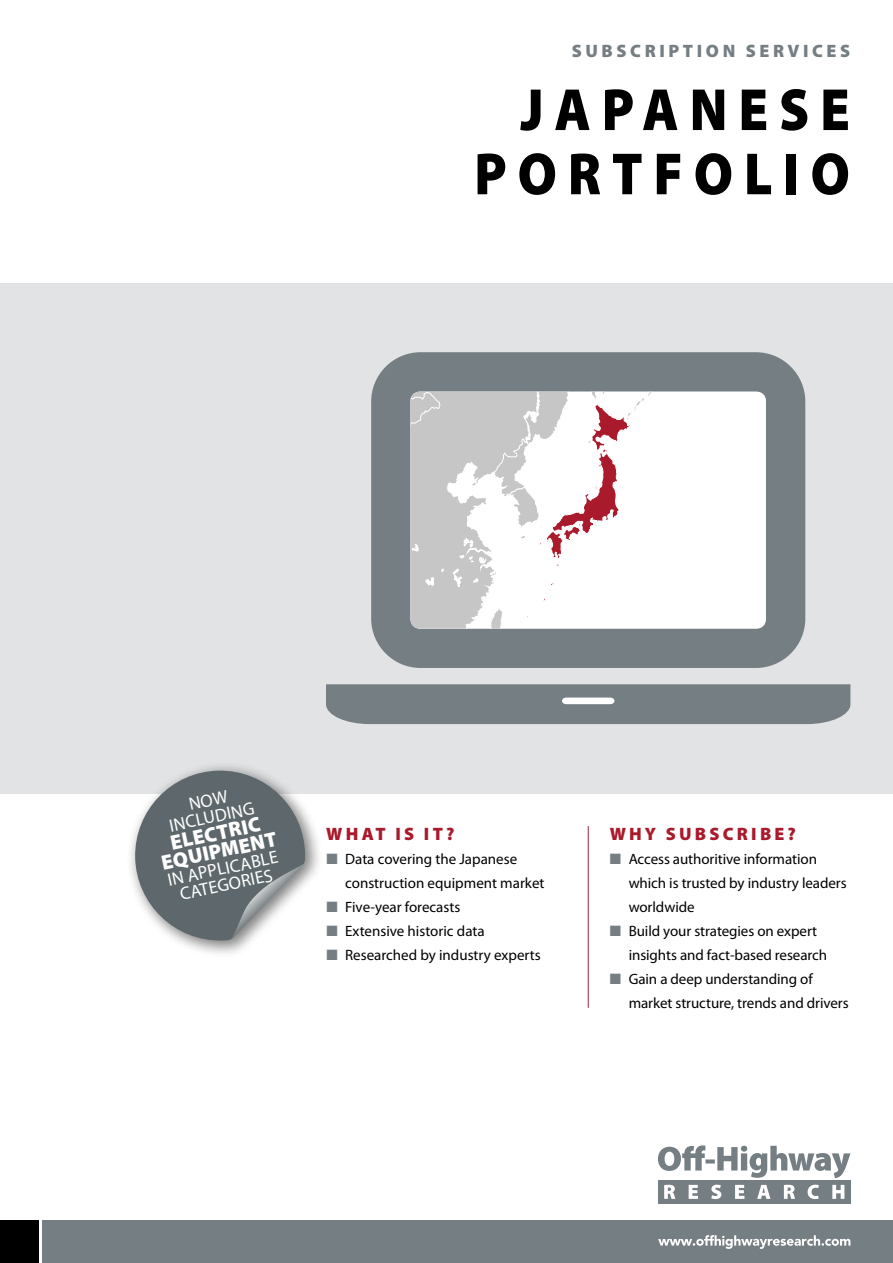
<style>
.page{position:relative;width:893px;height:1263px;background:#fff}
.page>*{position:absolute;margin:0;border:0;box-sizing:border-box;transform-origin:0 0}
.t1{font:900 60px/64.2px "Myriad Pro";letter-spacing:.2em;color:#000;text-align:right;scale:.9 1}
.t2{font:900 21px/18px "Myriad Pro";color:#fff;text-align:center}
.t3{font:18px/16.6px "Myriad Pro";color:#fff;text-align:center}
.t4{font:900 18px "Myriad Pro";letter-spacing:.18em;color:#a91a2c}
.t5{font:900 18px "Myriad Pro";letter-spacing:.2em;color:#757e83}
.t6{font:15px/24px "Myriad Pro";letter-spacing:-.005em;color:#000}
.s1{font-family:"Proxima Nova Cond";font-size:18px;color:#757e83}
</style>
<div class="page">
<div style="left:43px;top:1220px;width:850px;height:43px;background:#757e83"></div>
<div style="left:0;top:1220px;width:38px;height:43px;background:#000"></div>
<svg style="left:658px;top:1235px;width:192px;height:14px"></svg>
<div style="left:658px;top:1180px;width:192px;height:23px;background:#757e83"></div>
<svg style="left:658px;top:1145px;width:192px;height:33px"></svg>
<svg style="left:664px;top:1185px;width:180px;height:14px"></svg>
<hr style="left:588px;top:826px;width:1px;height:182px;background:#a42135">
<div style="left:0;top:283px;width:893px;height:510px;background:#e1e3e5"></div>
<svg style="left:371px;top:352px;width:434px;height:316px;background:#7b8388"></svg>
<div style="left:326px;top:684px;width:524px;height:40px;background:#757e83"></div>
<div style="left:411px;top:392px;width:355px;height:236px;background:#fff;border-radius:9px"></div>
<svg style="left:411px;top:392px;width:240px;height:236px"></svg>
<div style="left:126px;top:761px;width:197px;height:197px;background:#000;opacity:.5"></div>
<svg style="left:134px;top:770px;width:171px;height:171px"></svg>
<p class="t5" style="left:572px;top:41px;width:280px">SUBSCRIPTION SERVICES</p>
<h1 class="t1" style="left:474px;top:78px;width:419px">JAPANESE<br>PORTFOLIO</h1>
<p class="t3" style="left:164px;top:801px;width:88px;rotate:-12deg">NOW<br>INCLUDING</p>
<h2 class="t2" style="left:156px;top:837px;width:119px;rotate:-12deg">ELECTRIC<br>EQUIPMENT</h2>
<p class="t3" style="left:166px;top:871px;width:114px;rotate:-12deg">IN APPLICABLE<br>CATEGORIES</p>
<p class="t4" style="left:326px;top:823px;width:130px">WHAT IS IT?</p>
<p class="t6" style="left:345px;top:846px;width:201px;text-indent:-19px"><span class="s1">■</span> Data covering the Japanese construction equipment market</p>
<p class="t6" style="left:326px;top:894px;width:136px"><span class="s1">■</span> Five-year forecasts</p>
<p class="t6" style="left:326px;top:918px;width:160px"><span class="s1">■</span> Extensive historic data</p>
<p class="t6" style="left:326px;top:942px;width:216px"><span class="s1">■</span> Researched by industry experts</p>
<p class="t4" style="left:610px;top:823px;width:188px">WHY SUBSCRIBE?</p>
<p class="t6" style="left:629px;top:846px;width:219px;text-indent:-19px"><span class="s1">■</span> Access authoritive information which is trusted by industry leaders worldwide</p>
<p class="t6" style="left:629px;top:918px;width:200px;text-indent:-19px"><span class="s1">■</span> Build your strategies on expert insights and fact-based research</p>
<p class="t6" style="left:629px;top:966px;width:222px;text-indent:-19px"><span class="s1">■</span> Gain a deep understanding of market structure, trends and drivers</p>
</div>
